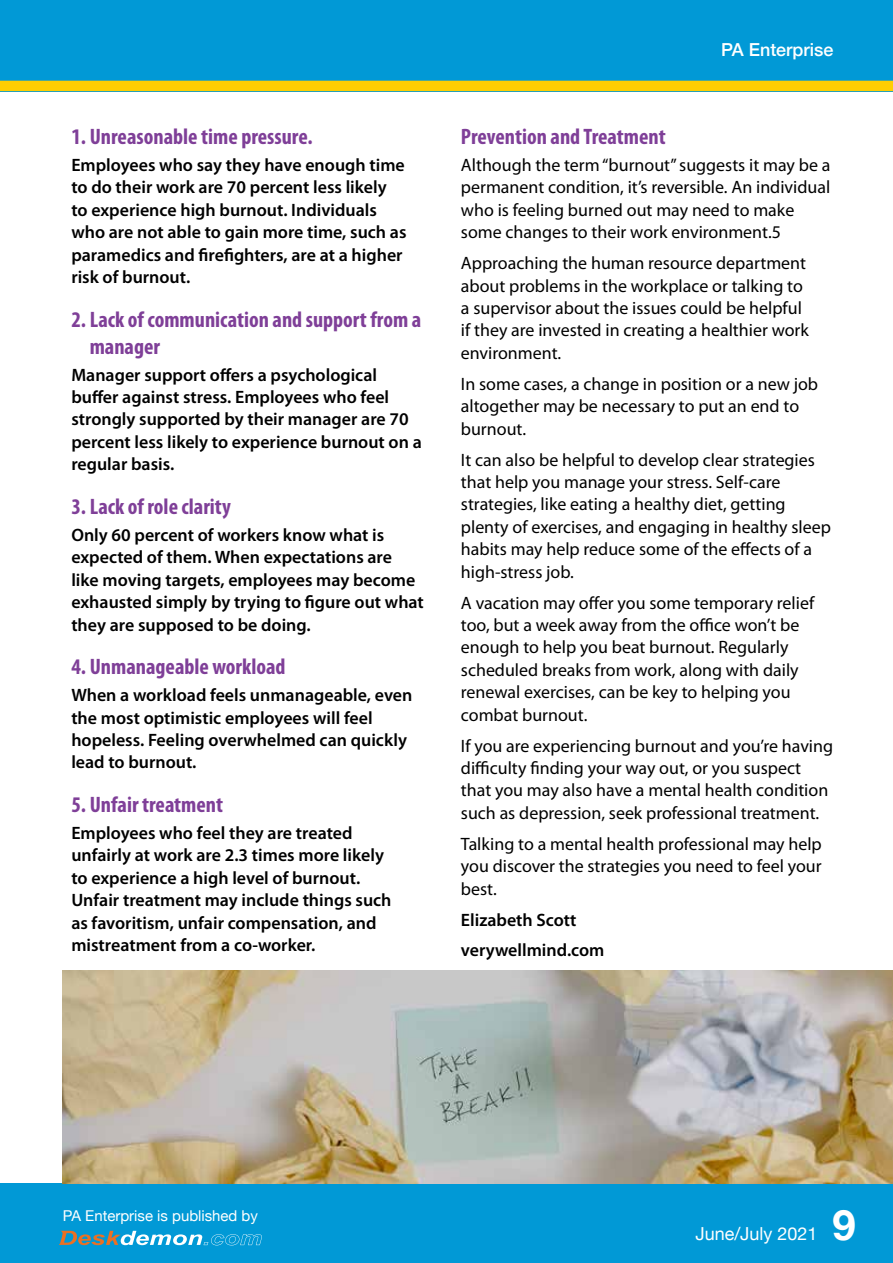
<style>
.page{position:relative;width:893px;height:1263px;background:#fff}
.page>*{position:absolute;margin:0;border:0;box-sizing:border-box;transform-origin:0 0}
.t1{font:700 41.85px "Helvetica Neue";color:#fff}
.t2{font:700 condensed 22.35px/26.8px "Myriad Pro";color:#7f3f98}
.t3{font:18px/22.4px "Myriad Pro";color:#000}
.t4{font:600 18px/22.4px "Myriad Pro";color:#000}
.t5{font:18px "Helvetica Neue";color:#fff}
.t6{font:500 18px "Helvetica Neue";color:#fff}
.t7{font:15px "Helvetica Neue";color:#fff}
</style>
<div class="page">
<div style="left:0;top:1183px;width:893px;height:80px;background:#0199d6"></div>
<svg style="left:60px;top:1231px;width:202px;height:14px"></svg>
<div style="left:0;top:0;width:893px;height:91px;background:#0199d6"></div>
<div style="left:0;top:81px;width:893px;height:10px;background:#ffce02"></div>
<img style="left:63px;top:971px;width:830px;height:212px">
<p class="t2" style="left:71px;top:123px;width:243px">1. Unreasonable time pressure.</p>
<p class="t4" style="left:71px;top:153px;width:337px">Employees who say they have enough time to do their work are 70 percent less likely to experience high burnout. Individuals who are not able to gain more time, such as paramedics and firefighters, are at a higher risk of burnout.</p>
<p class="t2" style="left:90px;top:306px;width:333px;text-indent:-18px">2. Lack of communication and support from a manager</p>
<p class="t4" style="left:71px;top:363px;width:352px">Manager support offers a psychological buffer against stress. Employees who feel strongly supported by their manager are 70 percent less likely to experience burnout on a regular basis.</p>
<p class="t2" style="left:71px;top:493px;width:161px">3. Lack of role clarity</p>
<p class="t4" style="left:71px;top:523px;width:354px">Only 60 percent of workers know what is expected of them. When expectations are like moving targets, employees may become exhausted simply by trying to figure out what they are supposed to be doing.</p>
<p class="t2" style="left:71px;top:653px;width:216px">4. Unmanageable workload</p>
<p class="t4" style="left:71px;top:683px;width:343px">When a workload feels unmanageable, even the most optimistic employees will feel hopeless. Feeling overwhelmed can quickly lead to burnout.</p>
<p class="t2" style="left:71px;top:791px;width:153px">5. Unfair treatment</p>
<p class="t4" style="left:71px;top:821px;width:322px">Employees who feel they are treated unfairly at work are 2.3 times more likely to experience a high level of burnout.<br>Unfair treatment may include things such as favoritism, unfair compensation, and mistreatment from a co-worker.</p>
<p class="t6" style="left:721px;top:35px;width:114px">PA Enterprise</p>
<p class="t2" style="left:461px;top:123px;width:206px">Prevention and Treatment</p>
<p class="t3" style="left:461px;top:154px;width:371px">Although the term “burnout” suggests it may be a permanent condition, it’s reversible. An individual who is feeling burned out may need to make some changes to their work environment.5</p>
<p class="t3" style="left:461px;top:252px;width:349px">Approaching the human resource department about problems in the workplace or talking to a supervisor about the issues could be helpful if they are invested in creating a healthier work environment.</p>
<p class="t3" style="left:461px;top:372px;width:359px">In some cases, a change in position or a new job altogether may be necessary to put an end to burnout.</p>
<p class="t3" style="left:461px;top:448px;width:372px">It can also be helpful to develop clear strategies that help you manage your stress. Self-care strategies, like eating a healthy diet, getting plenty of exercises, and engaging in healthy sleep habits may help reduce some of the effects of a high-stress job.</p>
<p class="t3" style="left:461px;top:591px;width:355px">A vacation may offer you some temporary relief too, but a week away from the office won’t be enough to help you beat burnout. Regularly scheduled breaks from work, along with daily renewal exercises, can be key to helping you combat burnout.</p>
<p class="t3" style="left:461px;top:734px;width:374px">If you are experiencing burnout and you’re having difficulty finding your way out, or you suspect that you may also have a mental health condition such as depression, seek professional treatment.</p>
<p class="t3" style="left:461px;top:832px;width:362px;text-align:justify">Talking to a mental health professional may help you discover the strategies you need to feel your best.</p>
<p class="t4" style="left:461px;top:903px;width:145px;line-height:30.9px">Elizabeth Scott verywellmind.com</p>
<p class="t7" style="left:63px;top:1204px;width:197px">PA Enterprise is published by</p>
<p class="t5" style="left:695px;top:1221px;width:123px">June/July 2021</p>
<h1 class="t1" style="left:832px;top:1192px;width:25px">9</h1>
</div>
